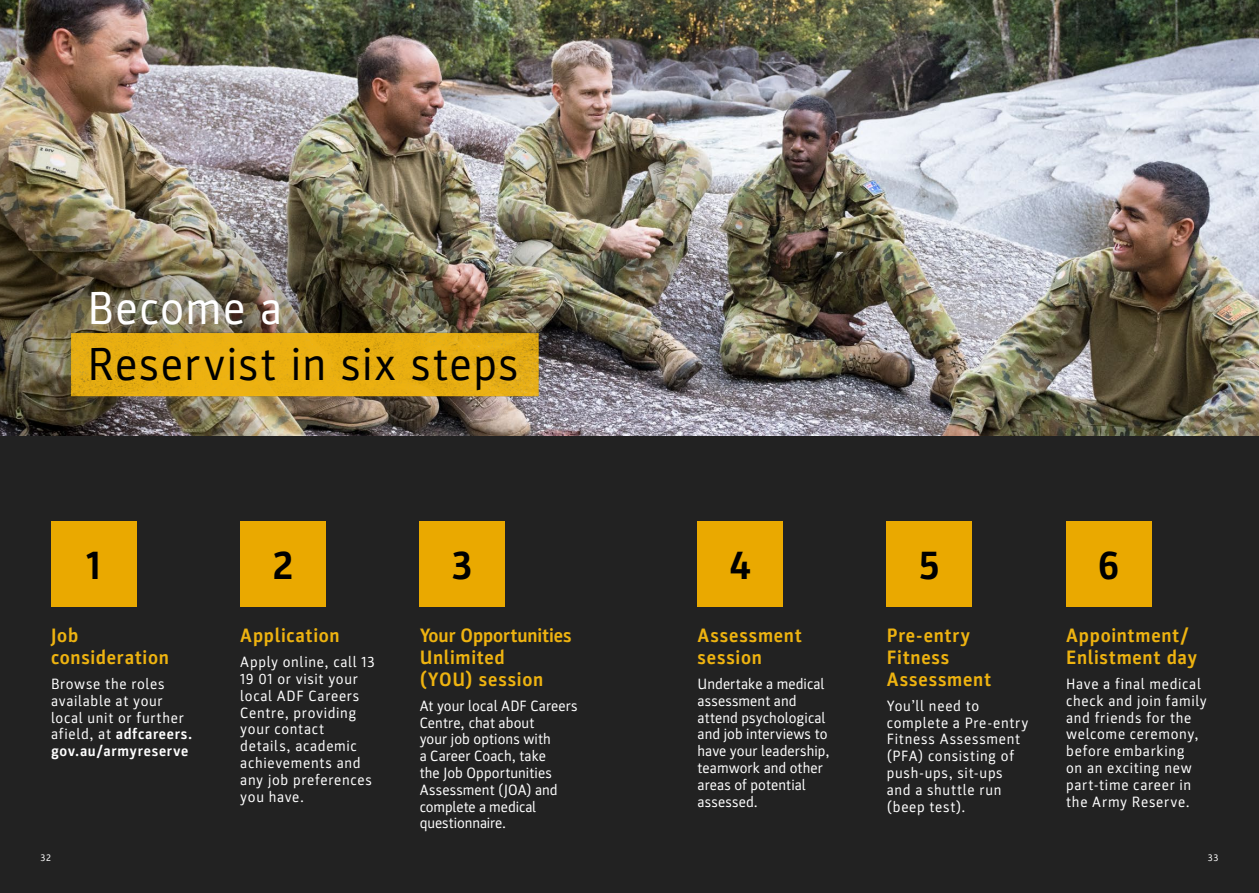
<style>
.page{position:relative;width:1259px;height:893px;background:#fff}
.page>*{position:absolute;margin:0;border:0;box-sizing:border-box;transform-origin:0 0}
.t1{font:46.5px "Parka";letter-spacing:.03em;color:#000}
.t2{font:46.5px "Parka";letter-spacing:.035em;color:#fff}
.t3{font:700 40.5px "Parka";color:#000}
.t4{font:700 19.5px/21.9px "Parka";letter-spacing:.035em;color:#eeb310}
.t5{font:15px/16.8px "Parka";letter-spacing:.04em;color:#fff}
.t6{font:15px/16.8px "Parka";letter-spacing:.005em;color:#fff}
.t7{font:9.75px "Parka";color:#fff}
.s1{font-weight:700}
</style>
<div class="page">
<div style="left:629px;top:0;width:630px;height:893px;background:#222"></div>
<div style="left:0;top:0;width:629px;height:893px;background:#222"></div>
<img style="left:0;top:0;width:1259px;height:436px">
<img style="left:0;top:212px;width:434px;height:184px">
<img style="left:52px;top:312px;width:534px;height:99px">
<div style="left:51px;top:521px;width:85px;height:85px;background:#eaa900"></div>
<div style="left:240px;top:521px;width:85px;height:85px;background:#eaa900"></div>
<div style="left:420px;top:521px;width:85px;height:85px;background:#eaa900"></div>
<div style="left:697px;top:521px;width:85px;height:85px;background:#eaa900"></div>
<div style="left:887px;top:521px;width:85px;height:85px;background:#eaa900"></div>
<div style="left:1066px;top:521px;width:85px;height:85px;background:#eaa900"></div>
<h1 class="t2" style="left:88px;top:282px;width:196px">Become a</h1>
<h1 class="t1" style="left:88px;top:338px;width:432px">Reservist in six steps</h1>
<h2 class="t3" style="left:86px;top:543px;width:16px">1</h2>
<h2 class="t3" style="left:272px;top:543px;width:22px">2</h2>
<h2 class="t3" style="left:451px;top:543px;width:23px">3</h2>
<h2 class="t3" style="left:729px;top:543px;width:23px">4</h2>
<h2 class="t3" style="left:918px;top:543px;width:23px">5</h2>
<h2 class="t3" style="left:1097px;top:543px;width:23px">6</h2>
<h3 class="t4" style="left:51px;top:624px;width:119px">Job consideration</h3>
<p class="t5" style="left:51px;top:676px;width:143px">Browse the roles available at your local unit or further afield, at <span class="s1">adfcareers. gov.au/armyreserve</span></p>
<h3 class="t4" style="left:240px;top:624px;width:101px">Application</h3>
<p class="t5" style="left:240px;top:654px;width:136px">Apply online, call 13<br>19 01 or visit your local ADF Careers<br>Centre, providing your contact details, academic achievements and any job preferences you have.</p>
<h3 class="t4" style="left:420px;top:624px;width:154px">Your Opportunities<br>Unlimited<br>(YOU) session</h3>
<p class="t6" style="left:420px;top:697px;width:160px">At your local ADF Careers<br>Centre, chat about<br>your job options with<br>a Career Coach, take<br>the Job Opportunities<br>Assessment (JOA) and complete a medical questionnaire.</p>
<h3 class="t4" style="left:697px;top:624px;width:106px">Assessment session</h3>
<p class="t6" style="left:697px;top:676px;width:133px">Undertake a medical assessment and attend psychological and job interviews to have your leadership, teamwork and other areas of potential assessed.</p>
<h3 class="t4" style="left:887px;top:624px;width:106px">Pre-entry<br>Fitness<br>Assessment</h3>
<p class="t5" style="left:887px;top:697px;width:143px">You’ll need to complete a Pre-entry<br>Fitness Assessment (PFA) consisting of push-ups, sit-ups and a shuttle run (beep test).</p>
<h3 class="t4" style="left:1066px;top:624px;width:132px">Appointment/<br>Enlistment day</h3>
<p class="t5" style="left:1066px;top:676px;width:142px">Have a final medical check and join family and friends for the welcome ceremony, before embarking<br>on an exciting new part-time career in the Army Reserve.</p>
<p class="t7" style="left:41px;top:852px;width:12px">32</p>
<p class="t7" style="left:1208px;top:852px;width:12px">33</p>
</div>
